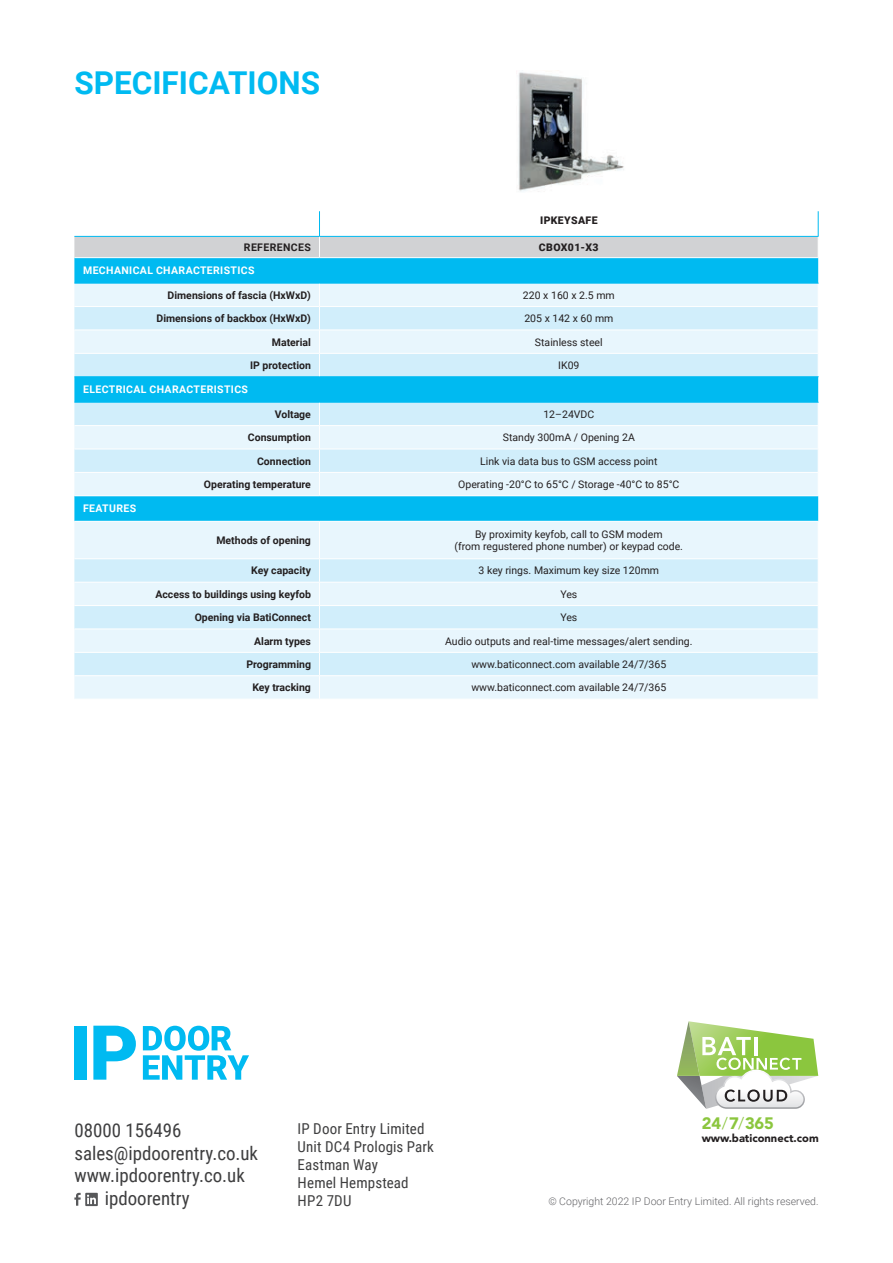
<style>
.page{position:relative;width:893px;height:1263px;background:#fff}
.page>*{position:absolute;margin:0;border:0;box-sizing:border-box;transform-origin:0 0}
.t1{font:700 31.5px "Roboto";color:#00baf1}
.t2{font:18.9px "Roboto Condensed";color:#3e3e3f}
.t3{font:900 16.5px "Avenir LT Std";color:#8bc63e}
.t4{font:15px/18px "Roboto Condensed";letter-spacing:.01em;color:#3e3e3f}
.t5{font:900 11.1px "Avenir LT Std";color:#231f20}
.t6{font:10.5px/12.6px "Roboto";color:#231f20;text-align:center}
.t7{font:700 10.5px "Roboto";color:#231f20}
.t8{font:700 10.5px "Roboto";letter-spacing:.035em;color:#fff}
.t9{font:300 10.5px "Roboto";color:#636366}
.t10{font:900 10.5px "Roboto";letter-spacing:.035em;color:#231f20}
.t11{font:700 10.5px "Roboto";letter-spacing:.035em;color:#231f20}
.s1{font-weight:300}
</style>
<div class="page">
<svg style="left:74px;top:1193px;width:24px;height:13px"></svg>
<div style="left:74px;top:1026px;width:13px;height:54px;background:#00baf1"></div>
<svg style="left:93px;top:1026px;width:43px;height:54px"></svg>
<svg style="left:143px;top:1026px;width:106px;height:54px"></svg>
<svg style="left:677px;top:1021px;width:141px;height:88px"></svg>
<div style="left:74px;top:258px;width:744px;height:25px;background:#00baf1"></div>
<div style="left:74px;top:284px;width:744px;height:415px;background:#e8f6fd"></div>
<svg style="left:74px;top:307px;width:744px;height:368px;background:#bdeafa"></svg>
<hr style="left:74px;top:306px;width:245px;height:1px;background:#fff">
<hr style="left:319px;top:306px;width:500px;height:1px;background:#fff">
<hr style="left:74px;top:330px;width:245px;height:1px;background:#fff">
<hr style="left:319px;top:330px;width:500px;height:1px;background:#fff">
<hr style="left:74px;top:353px;width:245px;height:1px;background:#fff">
<hr style="left:319px;top:353px;width:500px;height:1px;background:#fff">
<svg style="left:319px;top:284px;width:1px;height:92px"></svg>
<hr style="left:74px;top:425px;width:245px;height:1px;background:#fff">
<hr style="left:319px;top:425px;width:500px;height:1px;background:#fff">
<hr style="left:74px;top:472px;width:245px;height:1px;background:#fff">
<hr style="left:319px;top:472px;width:500px;height:1px;background:#fff">
<svg style="left:319px;top:403px;width:1px;height:92px"></svg>
<hr style="left:74px;top:521px;width:245px;height:1px;background:#fff">
<hr style="left:319px;top:521px;width:500px;height:1px;background:#fff">
<hr style="left:319px;top:522px;width:1px;height:36px;background:#fff">
<hr style="left:74px;top:558px;width:245px;height:1px;background:#fff">
<hr style="left:319px;top:558px;width:500px;height:1px;background:#fff">
<hr style="left:74px;top:582px;width:245px;height:1px;background:#fff">
<hr style="left:319px;top:582px;width:500px;height:1px;background:#fff">
<hr style="left:74px;top:605px;width:245px;height:1px;background:#fff">
<hr style="left:319px;top:605px;width:500px;height:1px;background:#fff">
<hr style="left:74px;top:629px;width:245px;height:1px;background:#fff">
<hr style="left:319px;top:629px;width:500px;height:1px;background:#fff">
<hr style="left:74px;top:652px;width:245px;height:1px;background:#fff">
<hr style="left:319px;top:652px;width:500px;height:1px;background:#fff">
<hr style="left:74px;top:675px;width:245px;height:1px;background:#fff">
<hr style="left:319px;top:675px;width:500px;height:1px;background:#fff">
<svg style="left:319px;top:559px;width:1px;height:140px"></svg>
<svg style="left:74px;top:211px;width:745px;height:46px"></svg>
<hr style="left:74px;top:236px;width:245px;height:1px;background:#00baf1">
<hr style="left:319px;top:236px;width:500px;height:1px;background:#00baf1">
<hr style="left:74px;top:283px;width:245px;height:1px;background:#00baf1">
<hr style="left:319px;top:283px;width:500px;height:1px;background:#00baf1">
<hr style="left:74px;top:376px;width:245px;height:1px;background:#00baf1">
<hr style="left:319px;top:376px;width:500px;height:1px;background:#00baf1">
<hr style="left:74px;top:402px;width:245px;height:1px;background:#00baf1">
<hr style="left:319px;top:402px;width:500px;height:1px;background:#00baf1">
<hr style="left:74px;top:449px;width:245px;height:1px;background:#fff">
<hr style="left:319px;top:449px;width:500px;height:1px;background:#fff">
<hr style="left:74px;top:495px;width:245px;height:1px;background:#fff">
<hr style="left:319px;top:495px;width:500px;height:1px;background:#fff">
<img style="left:518px;top:72px;width:106px;height:120px">
<h1 class="t1" style="left:74px;top:61px;width:247px">SPECIFICATIONS</h1>
<p class="t10" style="left:540px;top:213px;width:59px">IPKEYSAFE</p>
<p class="t11" style="left:244px;top:240px;width:68px">REFERENCES</p>
<p class="t10" style="left:539px;top:240px;width:61px">CBOX01-X3</p>
<p class="t8" style="left:83px;top:263px;width:173px">MECHANICAL CHARACTERISTICS</p>
<p class="t7" style="left:168px;top:288px;width:145px">Dimensions of fascia (HxWxD)</p>
<p class="t6" style="left:523px;top:288px;width:93px">220 x 160 x 2.5 mm</p>
<p class="t7" style="left:157px;top:311px;width:156px">Dimensions of backbox (HxWxD)</p>
<p class="t6" style="left:524px;top:312px;width:91px">205 x 142 x 60 mm</p>
<p class="t7" style="left:272px;top:334px;width:41px">Material</p>
<p class="t6" style="left:535px;top:335px;width:69px">Stainless steel</p>
<p class="t7" style="left:250px;top:358px;width:62px">IP protection</p>
<p class="t6" style="left:558px;top:358px;width:23px">IK09</p>
<p class="t8" style="left:83px;top:382px;width:166px">ELECTRICAL CHARACTERISTICS</p>
<p class="t7" style="left:275px;top:407px;width:38px">Voltage</p>
<p class="t6" style="left:543px;top:407px;width:52px">12–24VDC</p>
<p class="t7" style="left:248px;top:430px;width:65px">Consumption</p>
<p class="t6" style="left:503px;top:431px;width:134px">Standy 300mA / Opening 2A</p>
<p class="t7" style="left:257px;top:453px;width:55px">Connection</p>
<p class="t6" style="left:480px;top:454px;width:179px">Link via data bus to GSM access point</p>
<p class="t7" style="left:204px;top:477px;width:109px">Operating temperature</p>
<p class="t6" style="left:458px;top:478px;width:223px">Operating -20°C to 65°C / Storage -40°C to 85°C</p>
<p class="t8" style="left:83px;top:501px;width:55px">FEATURES</p>
<p class="t7" style="left:216px;top:533px;width:96px">Methods of opening</p>
<p class="t6" style="left:455px;top:527px;width:230px">By proximity keyfob, call to GSM modem<br>(from regustered phone number) or keypad code.</p>
<p class="t7" style="left:251px;top:563px;width:61px">Key capacity</p>
<p class="t6" style="left:479px;top:564px;width:182px">3 key rings. Maximum key size 120mm</p>
<p class="t7" style="left:155px;top:587px;width:157px">Access to buildings using keyfob</p>
<p class="t6" style="left:560px;top:587px;width:18px">Yes</p>
<p class="t7" style="left:195px;top:610px;width:118px">Opening via BatiConnect</p>
<p class="t6" style="left:560px;top:611px;width:18px">Yes</p>
<p class="t7" style="left:254px;top:633px;width:58px">Alarm types</p>
<p class="t6" style="left:445px;top:634px;width:249px">Audio outputs and real-time messages/alert sending.</p>
<p class="t7" style="left:246px;top:657px;width:66px">Programming</p>
<p class="t6" style="left:471px;top:657px;width:196px">www.baticonnect.com available 24/7/365</p>
<p class="t7" style="left:252px;top:680px;width:60px">Key tracking</p>
<p class="t6" style="left:471px;top:681px;width:196px">www.baticonnect.com available 24/7/365</p>
<h3 class="t3" style="left:702px;top:1113px;width:74px">24<span class="s1">/</span>7<span class="s1">/</span>365</h3>
<p class="t5" style="left:702px;top:1132px;width:119px">www.baticonnect.com</p>
<h3 class="t4" style="left:298px;top:1119px;width:138px">IP Door Entry Limited<br>Unit DC4 Prologis Park<br>Eastman Way<br>Hemel Hempstead<br>HP2 7DU</h3>
<h2 class="t2" style="left:74px;top:1117px;width:109px">08000 156496</h2>
<h2 class="t2" style="left:74px;top:1139px;width:185px">sales@ipdoorentry.co.uk</h2>
<h2 class="t2" style="left:74px;top:1162px;width:172px">www.ipdoorentry.co.uk</h2>
<h2 class="t2" style="left:105px;top:1185px;width:86px">ipdoorentry</h2>
<p class="t9" style="left:548px;top:1194px;width:272px">© Copyright 2022 IP Door Entry Limited. All rights reserved.</p>
</div>
